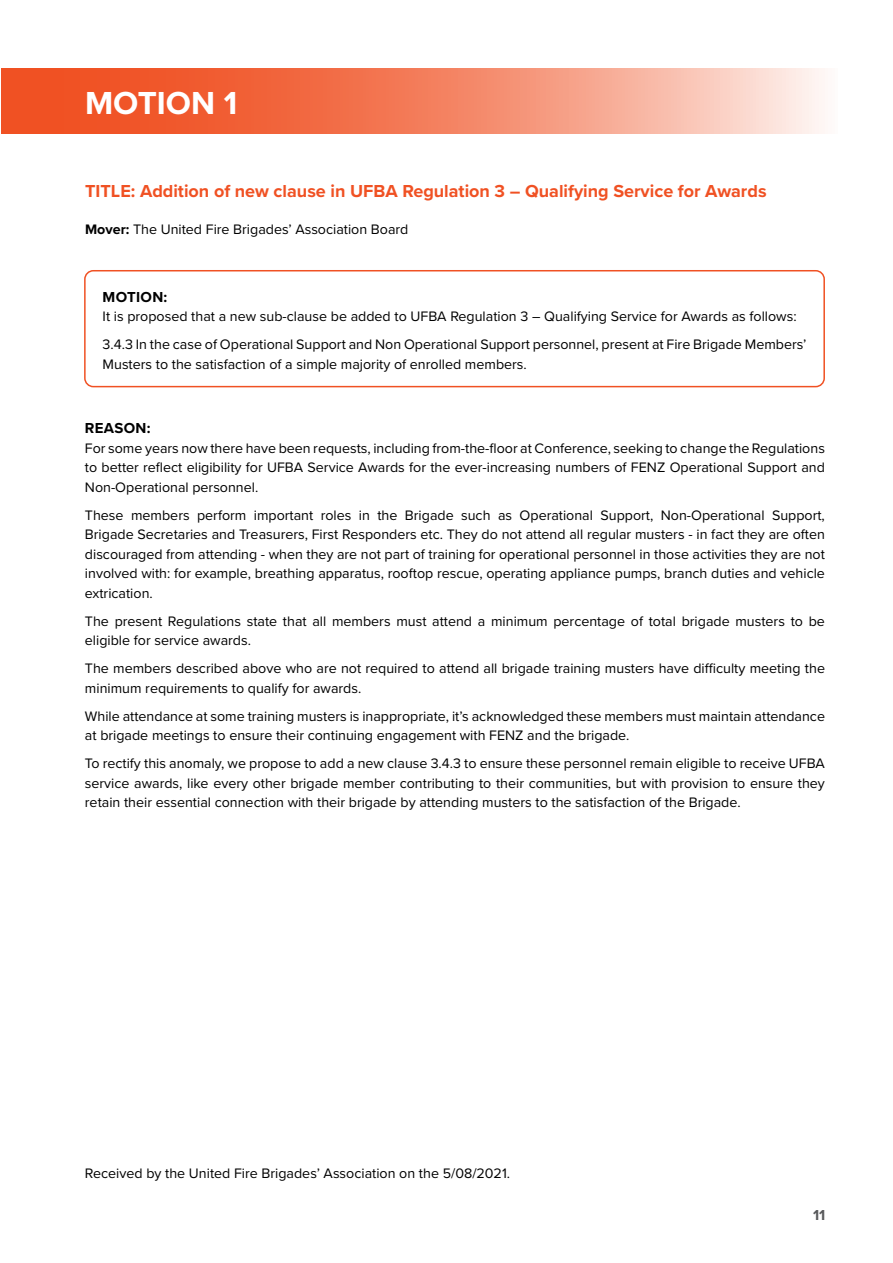
<style>
.page{position:relative;width:893px;height:1263px;background:#fff}
.page>*{position:absolute;margin:0;border:0;box-sizing:border-box;transform-origin:0 0}
.t1{font:700 33px "Proxima Nova";color:#fff}
.t2{font:700 18px "Proxima Nova";color:#f05123}
.t3{font:700 15px "Proxima Nova";letter-spacing:.02em;color:#000}
.t4{font:700 15px "Proxima Nova";color:#58595b}
.t5{font:14.25px/19.5px "Proxima Nova";color:#000}
.s1{font-weight:700}
</style>
<div class="page">
<svg style="left:1px;top:68px;width:824px;height:66px;background:#f48869"></svg>
<div style="left:84px;top:270px;width:741px;height:117px;border:2px solid #f05123;border-radius:9px"></div>
<h1 class="t1" style="left:85px;top:78px;width:154px">MOTION 1</h1>
<p class="t2" style="left:85px;top:178px;width:683px">TITLE: Addition of new clause in UFBA Regulation 3 – Qualifying Service for Awards</p>
<p class="t5" style="left:85px;top:218px;width:325px"><span class="s1">Mover:</span> The United Fire Brigades’ Association Board</p>
<p class="t3" style="left:103px;top:286px;width:66px">MOTION:</p>
<p class="t5" style="left:103px;top:302px;width:705px;line-height:28px">It is proposed that a new sub-clause be added to UFBA Regulation 3 – Qualifying Service for Awards as follows:<br>3.4.3 In the case of Operational Support and Non Operational Support personnel, present at Fire Brigade Members’</p>
<p class="t5" style="left:103px;top:354px;width:426px">Musters to the satisfaction of a simple majority of enrolled members.</p>
<p class="t3" style="left:85px;top:417px;width:67px">REASON:</p>
<p class="t5" style="left:85px;top:437px;width:741px;text-align:justify">For some years now there have been requests, including from-the-floor at Conference, seeking to change the Regulations to better reflect eligibility for UFBA Service Awards for the ever-increasing numbers of FENZ Operational Support and Non-Operational personnel.</p>
<p class="t5" style="left:85px;top:504px;width:741px;text-align:justify">These members perform important roles in the Brigade such as Operational Support, Non-Operational Support, Brigade Secretaries and Treasurers, First Responders etc. They do not attend all regular musters - in fact they are often discouraged from attending - when they are not part of training for operational personnel in those activities they are not involved with: for example, breathing apparatus, rooftop rescue, operating appliance pumps, branch duties and vehicle extrication.</p>
<p class="t5" style="left:85px;top:610px;width:741px">The present Regulations state that all members must attend a minimum percentage of total brigade musters to be eligible for service awards.</p>
<p class="t5" style="left:85px;top:658px;width:742px">The members described above who are not required to attend all brigade training musters have difficulty meeting the minimum requirements to qualify for awards.</p>
<p class="t5" style="left:85px;top:705px;width:742px">While attendance at some training musters is inappropriate, it’s acknowledged these members must maintain attendance at brigade meetings to ensure their continuing engagement with FENZ and the brigade.</p>
<p class="t5" style="left:85px;top:753px;width:742px;text-align:justify">To rectify this anomaly, we propose to add a new clause 3.4.3 to ensure these personnel remain eligible to receive UFBA service awards, like every other brigade member contributing to their communities, but with provision to ensure they retain their essential connection with their brigade by attending musters to the satisfaction of the Brigade.</p>
<p class="t5" style="left:85px;top:1163px;width:427px">Received by the United Fire Brigades’ Association on the 5/08/2021.</p>
<p class="t4" style="left:813px;top:1204px;width:14px">11</p>
</div>
